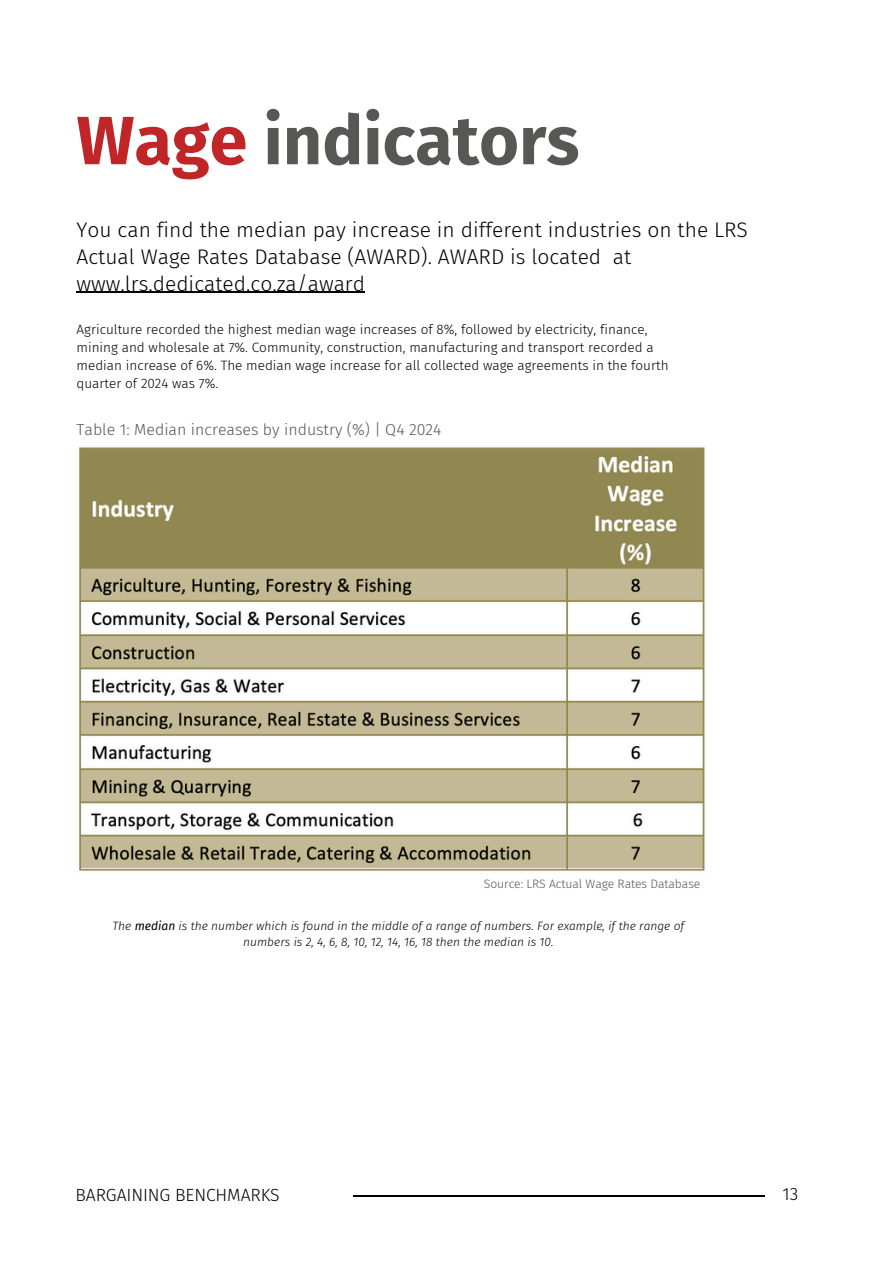
<style>
.page{position:relative;width:894px;height:1264px;background:#fff}
.page>*{position:absolute;margin:0;border:0;box-sizing:border-box;transform-origin:0 0}
.t1{font:700 68.25px "Fira Sans";color:#575756}
.t2{font:300 21px/27px "Fira Sans";color:#000}
.t3{font:300 17.55px "Fira Sans";letter-spacing:-.005em;color:#000}
.t4{font:300 15.9px "Fira Sans";color:#575756}
.t5{font:300 13.5px/18px "Fira Sans";color:#000}
.t6{font:300 12.15px "Fira Sans";letter-spacing:-.005em;color:#575756}
.t7{font:italic 300 12px/16px "Fira Sans";color:#000;text-align:center}
.s1{color:#c02627}
.s2{font-weight:400}
</style>
<div class="page">
<hr style="left:353px;top:1195px;width:411px;height:1px;background:#000">
<img style="left:79px;top:447px;width:626px;height:424px">
<hr style="left:77px;top:292px;width:288px;height:1px;background:#000">
<h4 class="t1" style="left:77px;top:100px;width:504px"><span class="s1">Wage</span> indicators</h4>
<h5 class="t2" style="left:77px;top:216px;width:672px">You can find the median pay increase in different industries on the LRS<br>Actual Wage Rates Database (AWARD). AWARD is located at www.lrs.dedicated.co.za/award</h5>
<p class="t5" style="left:77px;top:320px;width:593px">Agriculture recorded the highest median wage increases of 8%, followed by electricity, finance, mining and wholesale at 7%. Community, construction, manufacturing and transport recorded a median increase of 6%. The median wage increase for all collected wage agreements in the fourth quarter of 2024 was 7%.</p>
<h5 class="t4" style="left:77px;top:420px;width:366px">Table 1: Median increases by industry (%) | Q4 2024</h5>
<p class="t6" style="left:484px;top:876px;width:218px">Source: LRS Actual Wage Rates Database</p>
<h3 class="t7" style="left:112px;top:918px;width:573px">The <span class="s2">median</span> is the number which is found in the middle of a range of numbers. For example, if the range of numbers is 2, 4, 6, 8, 10, 12, 14, 16, 18 then the median is 10.</h3>
<h1 class="t3" style="left:75px;top:1184px;width:206px">BARGAINING BENCHMARKS</h1>
<h2 class="t3" style="left:782px;top:1183px;width:17px">13</h2>
</div>
